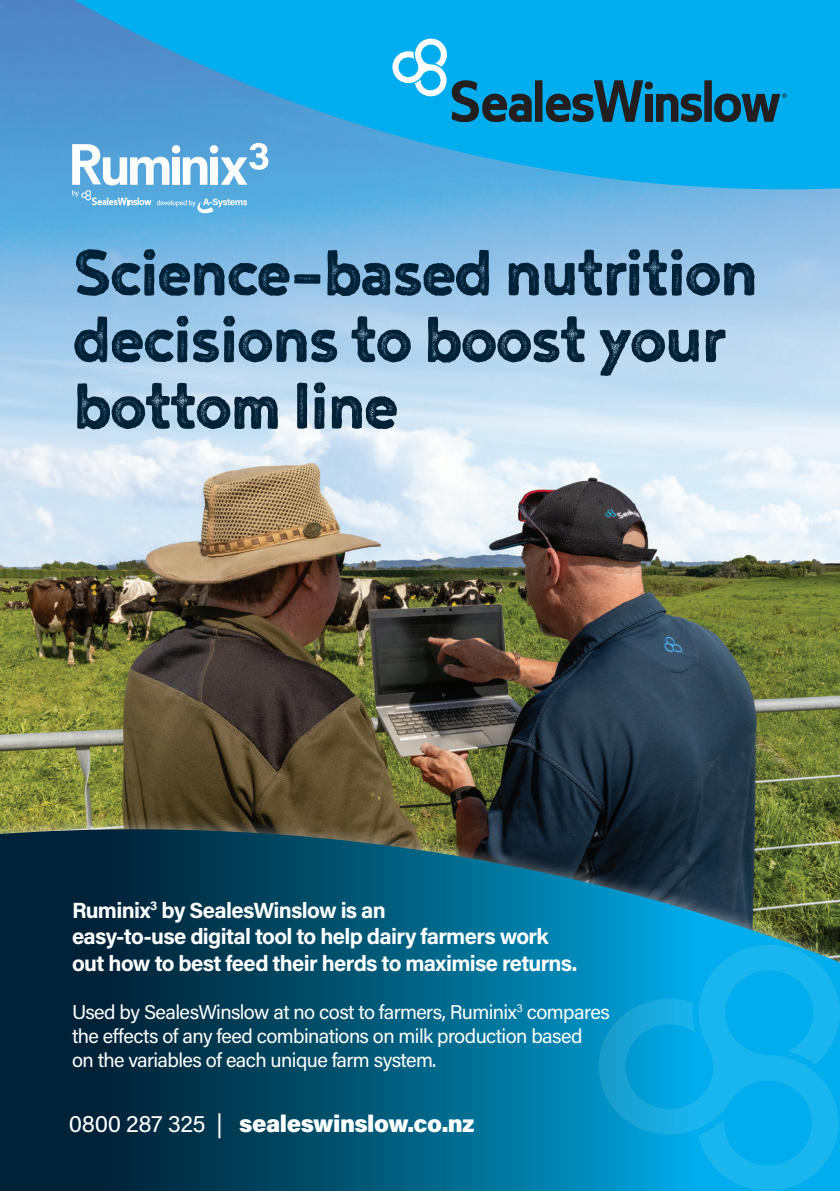
<style>
.page{position:relative;width:840px;height:1191px;background:#fff}
.page>*{position:absolute;margin:0;border:0;box-sizing:border-box;transform-origin:0 0}
.t1{font:80px/66.6px "Noyh A Cafe Press 1";letter-spacing:-.04em;color:#002239}
.t2{font:900 24px "Acumin Pro";letter-spacing:-.02em;color:#fff}
.t3{font:700 22px/26.4px "Acumin Pro";letter-spacing:-.03em;color:#fff}
.t4{font:20px/24px "Acumin Pro";letter-spacing:-.03em;color:#fff}
.s1{font-weight:400}
</style>
<div class="page">
<img style="left:0;top:189px;width:839px;height:625px">
<svg style="left:0;top:0;width:839px;height:189px;background:#20a6e3"></svg>
<div style="left:0;top:814px;width:839px;height:377px;background:#fff;opacity:.5"></div>
<svg style="left:0;top:829px;width:839px;height:362px;background:#074c65"></svg>
<svg style="left:596px;top:942px;width:243px;height:249px;background:#0aa9e2"></svg>
<svg style="left:390px;top:37px;width:252px;height:85px;background:#1498ca"></svg>
<div style="left:644px;top:94px;width:8px;height:28px;background:#231f20"></div>
<div style="left:644px;top:82px;width:8px;height:7px;background:#231f20;border-radius:50%"></div>
<svg style="left:655px;top:80px;width:131px;height:42px;background:#0e7096"></svg>
<svg style="left:72px;top:143px;width:196px;height:71px"></svg>
<p class="t1" style="left:72px;top:237px;width:687px">Science-based nutrition decisions to boost your bottom line</p>
<p class="t3" style="left:72px;top:896px;width:506px">Ruminix<sup>3</sup> by SealesWinslow is an<br>easy-to-use digital tool to help dairy farmers work out how to best feed their herds to maximise returns.</p>
<p class="t4" style="left:72px;top:998px;width:539px">Used by SealesWinslow at no cost to farmers, Ruminix<sup>3</sup> compares the effects of any feed combinations on milk production based<br>on the variables of each unique farm system.</p>
<p class="t2" style="left:69px;top:1106px;width:407px"><span class="s1">0800 287 325 |</span> sealeswinslow.co.nz</p>
</div>
